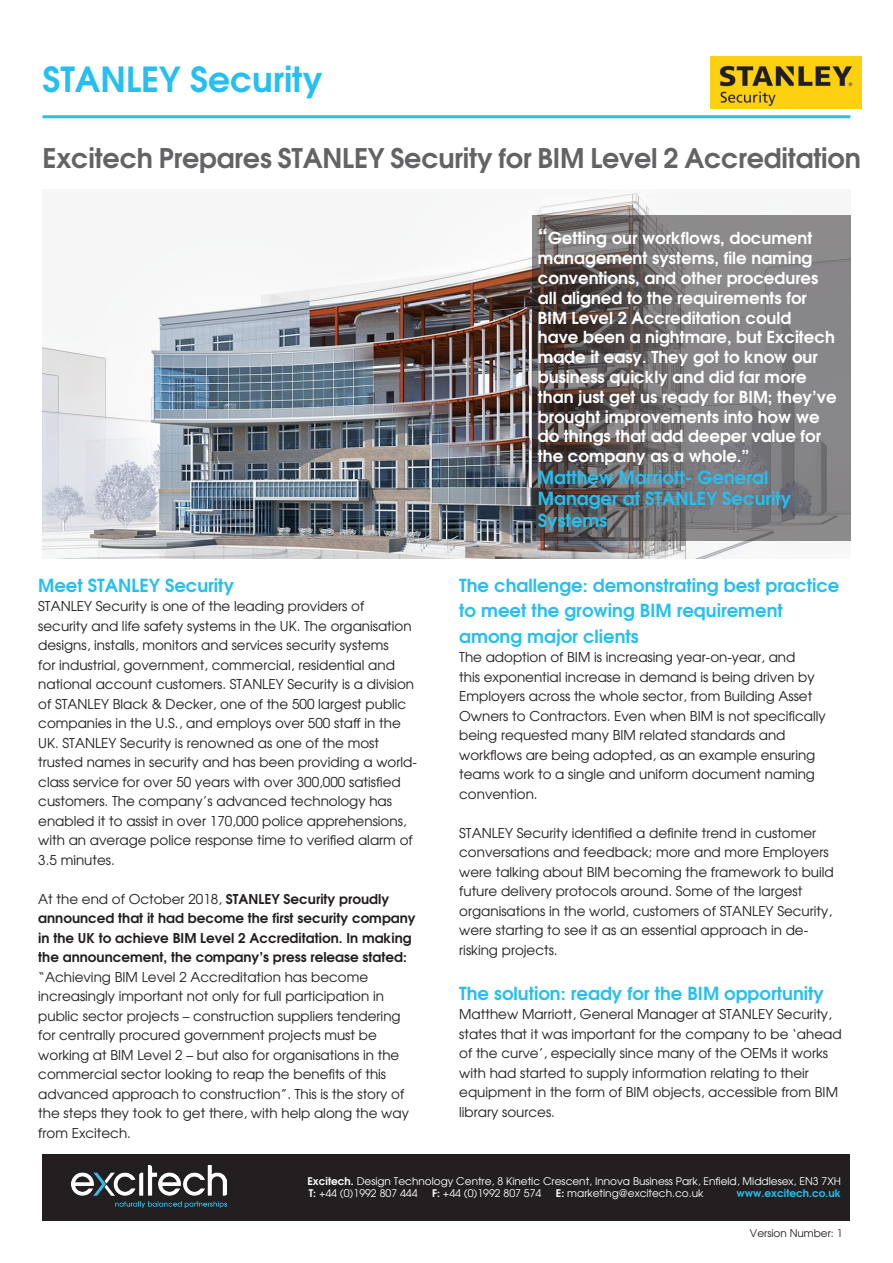
<style>
.page{position:relative;width:893px;height:1263px;background:#fff}
.page>*{position:absolute;margin:0;border:0;box-sizing:border-box;transform-origin:0 0}
.t1{font:700 34.5px "Te X Gyre Adventor";color:#26bff0}
.t2{font:700 27px "Te X Gyre Adventor";letter-spacing:-.005em;color:#636366}
.t3{font:700 18px/25.5px "Te X Gyre Adventor";color:#26bff0}
.t4{font:700 16.5px/19.8px "Te X Gyre Adventor";color:#fff}
.t5{font:13.5px/19.5px "Te X Gyre Adventor";color:#231f20}
.t6{font:10.5px "Te X Gyre Adventor";color:#fff}
.t7{font:700 10.5px "Te X Gyre Adventor";color:#26bff0}
.t8{font:10.5px "Te X Gyre Adventor";color:#231f20}
.s1{font-weight:700}
.s2{font-size:21px}
</style>
<div class="page">
<div style="left:43px;top:1154px;width:807px;height:66px;background:#231f20"></div>
<img style="left:72px;top:1165px;width:154px;height:42px">
<hr style="left:43px;top:115px;width:807px;height:3px;background:#26bff0">
<img style="left:43px;top:193px;width:710px;height:365px">
<svg style="left:531px;top:215px;width:319px;height:326px"></svg>
<img style="left:710px;top:57px;width:151px;height:51px">
<p class="t1" style="left:43px;top:49px;width:282px">STANLEY Security</p>
<p class="t2" style="left:43px;top:134px;width:820px">Excitech Prepares STANLEY Security for BIM Level 2 Accreditation</p>
<p class="t3" style="left:38px;top:570px;width:197px">Meet STANLEY Security</p>
<p class="t5" style="left:38px;top:595px;width:380px">STANLEY Security is one of the leading providers of security and life safety systems in the UK. The organisation designs, installs, monitors and services security systems<br>for industrial, government, commercial, residential and national account customers. STANLEY Security is a division of STANLEY Black &amp; Decker, one of the 500 largest public companies in the U.S., and employs over 500 staff in the UK. STANLEY Security is renowned as one of the most trusted names in security and has been providing a world&shy;class service for over 50 years with over 300,000 satisfied customers. The company’s advanced technology has enabled it to assist in over 170,000 police apprehensions, with an average police response time to verified alarm of 3.5 minutes.</p>
<p class="t5" style="left:38px;top:888px;width:379px">At the end of October 2018, <span class="s1">STANLEY Security proudly announced that it had become the first security company in the UK to achieve BIM Level 2 Accreditation. In making the announcement, the company’s press release stated: </span>“Achieving BIM Level 2 Accreditation has become increasingly important not only for full participation in public sector projects – construction suppliers tendering for centrally procured government projects must be working at BIM Level 2 – but also for organisations in the commercial sector looking to reap the benefits of this advanced approach to construction”. This is the story of the steps they took to get there, with help along the way from Excitech.</p>
<p class="t4" style="left:538px;top:227px;width:300px"><span class="s2">“</span>Getting our workflows, document management systems, file naming conventions, and other procedures all aligned to the requirements for BIM Level 2 Accreditation could<br>have been a nightmare, but Excitech made it easy. They got to know our business quickly and did far more than just get us ready for BIM; they’ve brought improvements into how we do things that add deeper value for the company as a whole.”</p>
<p class="t3" style="left:538px;top:465px;width:255px;line-height:21.6px">Matthew Marriott- General<br>Manager at STANLEY Security<br>Systems</p>
<p class="t3" style="left:459px;top:570px;width:382px">The challenge: demonstrating best practice to meet the growing BIM requirement among major clients</p>
<p class="t5" style="left:459px;top:646px;width:368px">The adoption of BIM is increasing year-on-year, and<br>this exponential increase in demand is being driven by Employers across the whole sector, from Building Asset Owners to Contractors. Even when BIM is not specifically being requested many BIM related standards and workflows are being adopted, as an example ensuring teams work to a single and uniform document naming convention.</p>
<p class="t5" style="left:459px;top:822px;width:376px">STANLEY Security identified a definite trend in customer conversations and feedback; more and more Employers were talking about BIM becoming the framework to build future delivery protocols around. Some of the largest organisations in the world, customers of STANLEY Security, were starting to see it as an essential approach in de&shy;risking projects.</p>
<p class="t3" style="left:459px;top:978px;width:366px">The solution: ready for the BIM opportunity</p>
<p class="t5" style="left:459px;top:1003px;width:384px">Matthew Marriott, General Manager at STANLEY Security, states that it was important for the company to be ‘ahead of the curve’, especially since many of the OEMs it works with had started to supply information relating to their equipment in the form of BIM objects, accessible from BIM library sources.</p>
<p class="t6" style="left:307px;top:1172px;width:535px"><span class="s1">Excitech.</span> Design Technology Centre, 8 Kinetic Crescent, Innova Business Park, Enfield, Middlesex, EN3 7XH</p>
<p class="t6" style="left:309px;top:1184px;width:110px"><span class="s1">T:</span> +44 (0)1992 807 444</p>
<p class="t6" style="left:432px;top:1184px;width:111px"><span class="s1">F:</span> +44 (0)1992 807 574</p>
<p class="t6" style="left:556px;top:1184px;width:149px"><span class="s1">E:</span> marketing@excitech.co.uk</p>
<p class="t7" style="left:736px;top:1184px;width:106px">www.excitech.co.uk</p>
<p class="t8" style="left:750px;top:1225px;width:94px">Version Number: 1</p>
</div>
